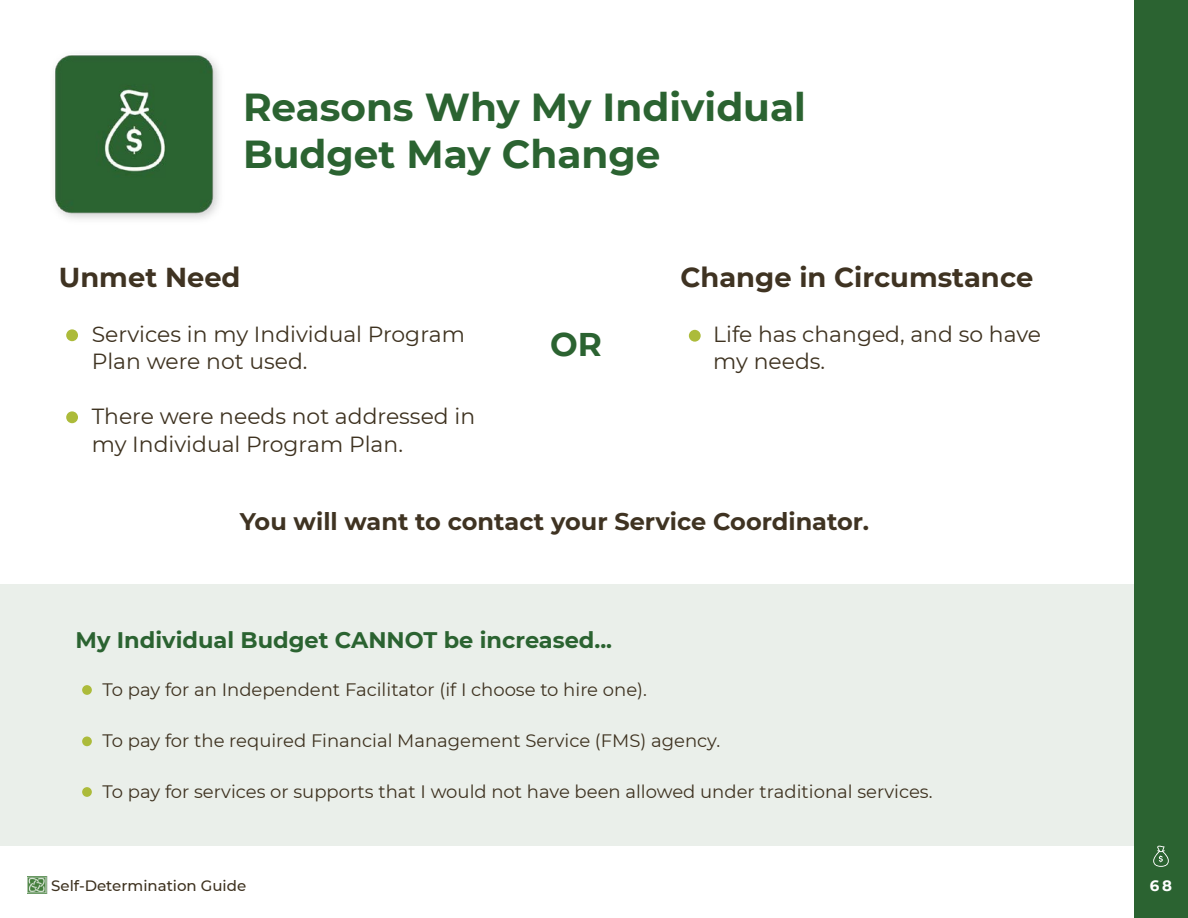
<style>
.page{position:relative;width:1188px;height:918px;background:#fff}
.page>*{position:absolute;margin:0;border:0;box-sizing:border-box;transform-origin:0 0}
.t1{font:700 39px/46.8px "Montserrat";color:#2b6331}
.t2{font:700 32.85px "Montserrat";color:#2b6331}
.t3{font:700 27.3px "Montserrat";color:#3f3322}
.t4{font:700 24px "Montserrat";color:#3f3322}
.t5{font:700 22.5px "Montserrat";color:#2b6331}
.t6{font:21.9px/27.3px "Montserrat";color:#3e3220}
.t7{font:18px "Montserrat";color:#3e3220}
.t8{font:500 15px "Montserrat";color:#3e3220}
.t9{font:700 15px "Montserrat";color:#fff}
</style>
<div class="page">
<img style="left:27px;top:876px;width:21px;height:18px">
<div style="left:1134px;top:0;width:54px;height:918px;background:#2b6331"></div>
<img style="left:55px;top:55px;width:164px;height:164px">
<svg style="left:1153px;top:845px;width:16px;height:22px"></svg>
<div style="left:0;top:584px;width:1134px;height:262px;background:#eaefea"></div>
<div style="left:66px;top:329px;width:12px;height:12px;background:#acbb3a;border-radius:50%"></div>
<div style="left:689px;top:330px;width:12px;height:12px;background:#acbb3a;border-radius:50%"></div>
<div style="left:66px;top:411px;width:12px;height:12px;background:#acbb3a;border-radius:50%"></div>
<div style="left:82px;top:685px;width:10px;height:10px;background:#acbb3a;border-radius:50%"></div>
<div style="left:82px;top:737px;width:10px;height:9px;background:#acbb3a;border-radius:50%"></div>
<div style="left:82px;top:787px;width:10px;height:10px;background:#acbb3a;border-radius:50%"></div>
<p class="t1" style="left:243px;top:82px;width:564px">Reasons Why My Individual<br>Budget May Change</p>
<p class="t3" style="left:59px;top:258px;width:183px">Unmet Need</p>
<p class="t6" style="left:92px;top:320px;width:375px">Services in my Individual Program<br>Plan were not used.</p>
<p class="t6" style="left:92px;top:402px;width:385px">There were needs not addressed in my Individual Program Plan.</p>
<p class="t2" style="left:550px;top:320px;width:53px">OR</p>
<p class="t3" style="left:680px;top:258px;width:354px">Change in Circumstance</p>
<p class="t6" style="left:713px;top:320px;width:329px">Life has changed, and so have</p>
<p class="t6" style="left:713px;top:347px;width:114px">my needs.</p>
<p class="t4" style="left:240px;top:504px;width:631px">You will want to contact your Service Coordinator.</p>
<p class="t5" style="left:76px;top:624px;width:538px">My Individual Budget CANNOT be increased...</p>
<p class="t7" style="left:103px;top:677px;width:546px">To pay for an Independent Facilitator (if I choose to hire one).</p>
<p class="t7" style="left:103px;top:728px;width:619px">To pay for the required Financial Management Service (FMS) agency.</p>
<p class="t7" style="left:103px;top:779px;width:832px">To pay for services or supports that I would not have been allowed under traditional services.</p>
<p class="t8" style="left:51px;top:875px;width:197px">Self-Determination Guide</p>
<p class="t9" style="left:1150px;top:875px;width:24px">68</p>
</div>
